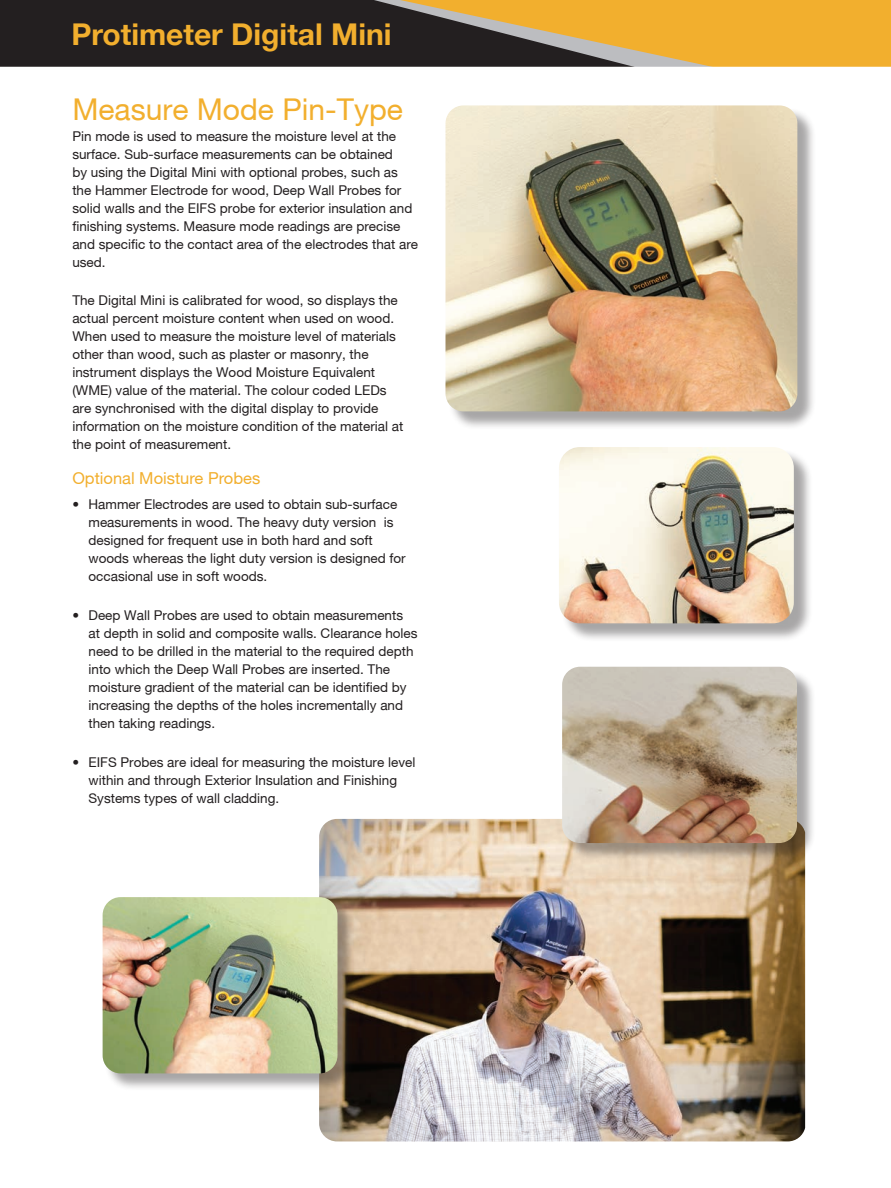
<style>
.page{position:relative;width:891px;height:1188px;background:#fff}
.page>*{position:absolute;margin:0;border:0;box-sizing:border-box;transform-origin:0 0}
.t1{font:700 30px "Helvetica Neue";color:#f2af2e}
.t2{font:30px "Helvetica Neue";color:#f2af2e}
.t3{font:16.5px "Helvetica Neue";color:#f2af2e}
.t4{font:13.5px/18px "Helvetica Neue";color:#231f20}
</style>
<div class="page">
<img style="left:319px;top:819px;width:486px;height:322px">
<div style="left:448px;top:108px;width:368px;height:322px;background:#231f20;opacity:.4"></div>
<img style="left:446px;top:105px;width:351px;height:306px">
<div style="left:104px;top:898px;width:251px;height:193px;background:#231f20;opacity:.4"></div>
<img style="left:103px;top:897px;width:235px;height:176px">
<div style="left:564px;top:669px;width:252px;height:193px;background:#231f20;opacity:.4"></div>
<img style="left:562px;top:667px;width:235px;height:176px">
<div style="left:561px;top:449px;width:252px;height:193px;background:#231f20;opacity:.4"></div>
<img style="left:559px;top:447px;width:235px;height:176px">
<div style="left:0;top:0;width:891px;height:68px;background:#231f20"></div>
<svg style="left:374px;top:0;width:517px;height:67px"></svg>
<hr style="left:0;top:67px;width:891px;height:1px;background:#fff">
<h1 class="t1" style="left:71px;top:16px;width:322px">Protimeter Digital Mini</h1>
<h1 class="t2" style="left:72px;top:91px;width:332px">Measure Mode Pin-Type</h1>
<p class="t4" style="left:72px;top:127px;width:347px">Pin mode is used to measure the moisture level at the surface. Sub-surface measurements can be obtained<br>by using the Digital Mini with optional probes, such as the Hammer Electrode for wood, Deep Wall Probes for solid walls and the EIFS probe for exterior insulation and finishing systems. Measure mode readings are precise and specific to the contact area of the electrodes that are used.</p>
<p class="t4" style="left:72px;top:291px;width:333px">The Digital Mini is calibrated for wood, so displays the actual percent moisture content when used on wood.<br>When used to measure the moisture level of materials other than wood, such as plaster or masonry, the instrument displays the Wood Moisture Equivalent (WME) value of the material. The colour coded LEDs are synchronised with the digital display to provide information on the moisture condition of the material at the point of measurement.</p>
<p class="t3" style="left:72px;top:468px;width:189px">Optional Moisture Probes</p>
<p class="t4" style="left:89px;top:495px;width:319px;text-indent:-16px">• Hammer Electrodes are used to obtain sub-surface measurements in wood. The heavy duty version is designed for frequent use in both hard and soft woods whereas the light duty version is designed for occasional use in soft woods.</p>
<p class="t4" style="left:89px;top:606px;width:331px;text-indent:-16px">• Deep Wall Probes are used to obtain measurements at depth in solid and composite walls. Clearance holes need to be drilled in the material to the required depth into which the Deep Wall Probes are inserted. The moisture gradient of the material can be identified by increasing the depths of the holes incrementally and then taking readings.</p>
<p class="t4" style="left:89px;top:753px;width:328px;text-indent:-16px">• EIFS Probes are ideal for measuring the moisture level within and through Exterior Insulation and Finishing<br>Systems types of wall cladding.</p>
</div>
